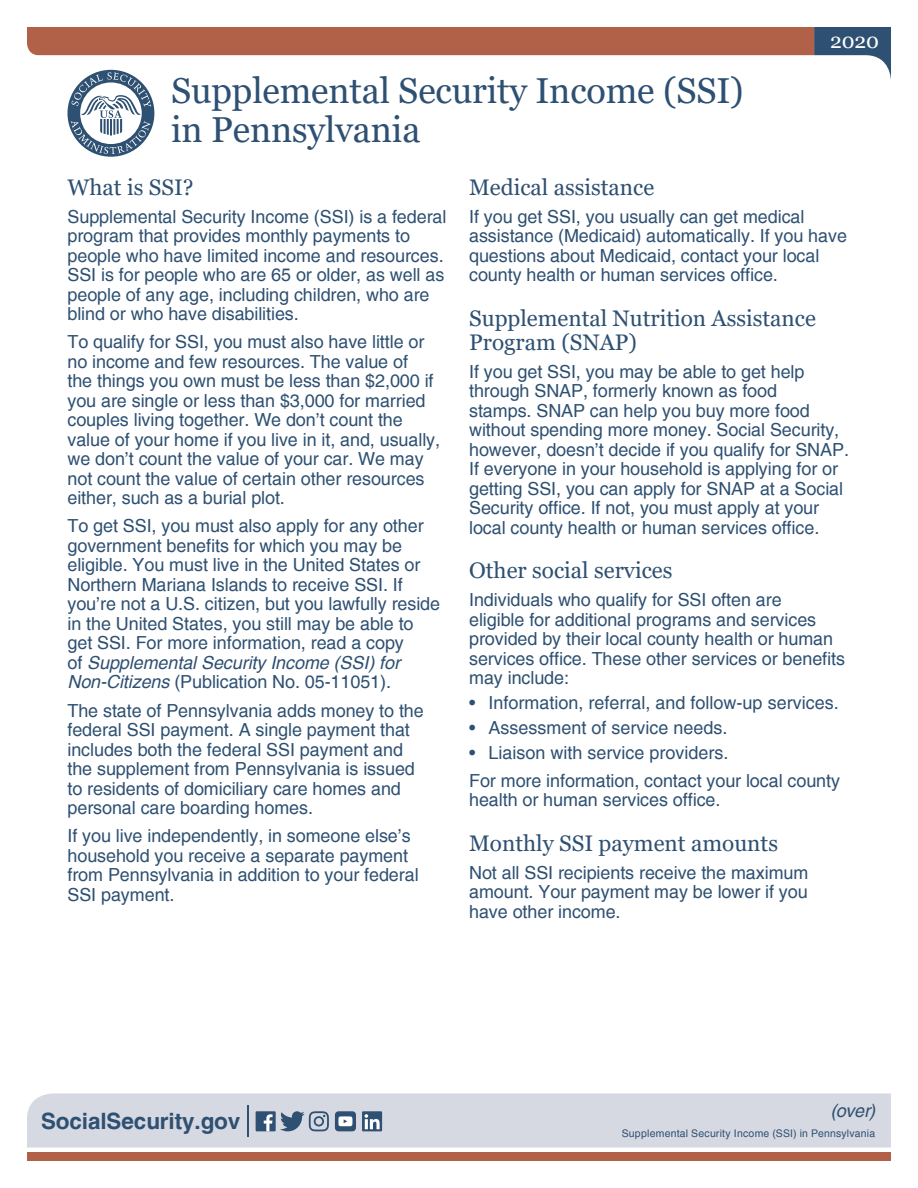
<style>
.page{position:relative;width:918px;height:1188px;background:#fff}
.page>*{position:absolute;margin:0;border:0;box-sizing:border-box;transform-origin:0 0}
.t1{font:36px/39px "Georgia";letter-spacing:-.005em;color:#2e5072}
.t2{font:22.5px/24px "Georgia";color:#2e5072}
.t3{font:700 22.5px "Helvetica";letter-spacing:-.005em;color:#2e5072}
.t4{font:21px "Georgia";color:#fff}
.t5{font:18px/19.5px "Helvetica";letter-spacing:-.005em;color:#2e5072}
.t6{font:italic 18px "Helvetica";color:#2e5072}
.t7{font:10.5px "Helvetica";letter-spacing:.02em;color:#2e5072}
.s1{font-style:italic}
</style>
<div class="page">
<div style="left:27px;top:1094px;width:864px;height:54px;background:#d6d9e2"></div>
<div style="left:27px;top:1153px;width:864px;height:8px;background:#b26149"></div>
<svg style="left:27px;top:27px;width:864px;height:127px"></svg>
<hr style="left:247px;top:1105px;width:2px;height:32px;background:#2e5072">
<div style="left:256px;top:1111px;width:20px;height:20px;background:#2e5072"></div>
<svg style="left:264px;top:1114px;width:9px;height:17px"></svg>
<svg style="left:280px;top:1111px;width:49px;height:20px"></svg>
<svg style="left:335px;top:1111px;width:21px;height:20px"></svg>
<svg style="left:362px;top:1111px;width:20px;height:20px"></svg>
<svg style="left:365px;top:1114px;width:15px;height:15px"></svg>
<h1 class="t4" style="left:830px;top:28px;width:50px">2020</h1>
<h1 class="t1" style="left:171px;top:72px;width:574px">Supplemental Security Income (SSI) in Pennsylvania</h1>
<h1 class="t2" style="left:68px;top:175px;width:128px">What is SSI?</h1>
<p class="t5" style="left:68px;top:207px;width:381px">Supplemental Security Income (SSI) is a federal program that provides monthly payments to people who have limited income and resources.<br>SSI is for people who are 65 or older, as well as people of any age, including children, who are blind or who have disabilities.</p>
<p class="t5" style="left:68px;top:333px;width:374px">To qualify for SSI, you must also have little or no income and few resources. The value of<br>the things you own must be less than $2,000 if you are single or less than $3,000 for married couples living together. We don’t count the value of your home if you live in it, and, usually, we don’t count the value of your car. We may not count the value of certain other resources either, such as a burial plot.</p>
<p class="t5" style="left:68px;top:517px;width:374px">To get SSI, you must also apply for any other government benefits for which you may be eligible. You must live in the United States or Northern Mariana Islands to receive SSI. If you’re not a U.S. citizen, but you lawfully reside in the United States, you still may be able to get SSI. For more information, read a copy<br>of <span class="s1">Supplemental Security Income (SSI) for Non-Citizens</span> (Publication No. 05-11051).</p>
<p class="t5" style="left:68px;top:701px;width:358px">The state of Pennsylvania adds money to the federal SSI payment. A single payment that includes both the federal SSI payment and the supplement from Pennsylvania is issued to residents of domiciliary care homes and personal care boarding homes.</p>
<p class="t5" style="left:68px;top:827px;width:353px">If you live independently, in someone else’s household you receive a separate payment from Pennsylvania in addition to your federal SSI payment.</p>
<h1 class="t2" style="left:469px;top:175px;width:187px">Medical assistance</h1>
<p class="t5" style="left:469px;top:207px;width:379px">If you get SSI, you usually can get medical assistance (Medicaid) automatically. If you have questions about Medicaid, contact your local county health or human services office.</p>
<h1 class="t2" style="left:469px;top:306px;width:348px">Supplemental Nutrition Assistance<br>Program (SNAP)</h1>
<p class="t5" style="left:469px;top:362px;width:381px">If you get SSI, you may be able to get help through SNAP, formerly known as food<br>stamps. SNAP can help you buy more food without spending more money. Social Security, however, doesn’t decide if you qualify for SNAP.<br>If everyone in your household is applying for or getting SSI, you can apply for SNAP at a Social Security office. If not, you must apply at your local county health or human services office.</p>
<h1 class="t2" style="left:469px;top:559px;width:205px">Other social services</h1>
<p class="t5" style="left:469px;top:591px;width:378px">Individuals who qualify for SSI often are<br>eligible for additional programs and services provided by their local county health or human services office. These other services or benefits may include:</p>
<p class="t5" style="left:469px;top:694px;width:371px">• Information, referral, and follow-up services.</p>
<p class="t5" style="left:469px;top:718px;width:260px">• Assessment of service needs.</p>
<p class="t5" style="left:469px;top:743px;width:261px">• Liaison with service providers.</p>
<p class="t5" style="left:469px;top:771px;width:372px">For more information, contact your local county health or human services office.</p>
<h1 class="t2" style="left:469px;top:831px;width:310px">Monthly SSI payment amounts</h1>
<p class="t5" style="left:469px;top:863px;width:341px;text-align:justify">Not all SSI recipients receive the maximum amount. Your payment may be lower if you have other income.</p>
<p class="t3" style="left:41px;top:1108px;width:201px">SocialSecurity.gov</p>
<p class="t6" style="left:831px;top:1101px;width:46px">(over)</p>
<p class="t7" style="left:622px;top:1127px;width:255px">Supplemental Security Income (SSI) in Pennsylvania</p>
</div>
